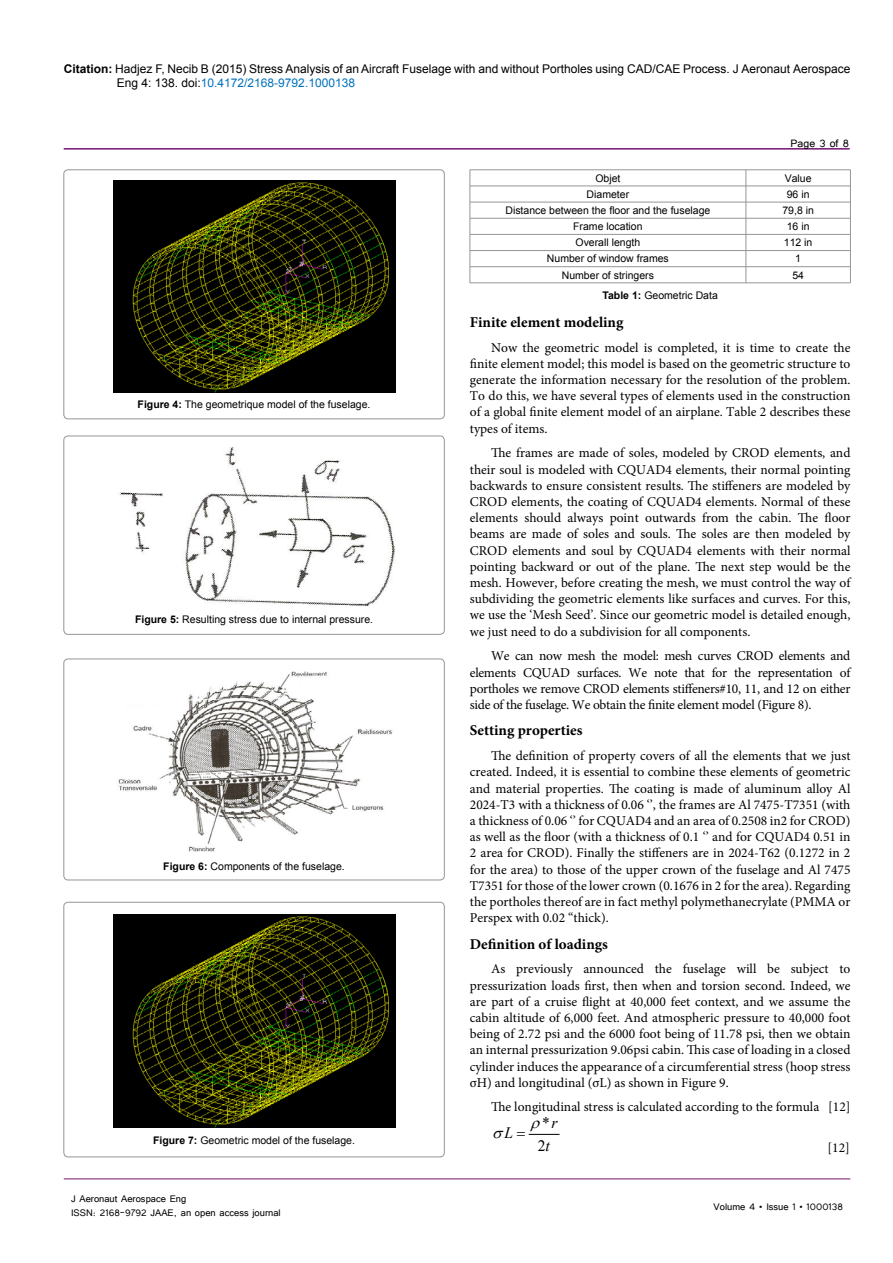
<style>
.page{position:relative;width:893px;height:1263px;background:#fff}
.page>*{position:absolute;margin:0;border:0;box-sizing:border-box;transform-origin:0 0}
.t1{font:15.9px/22.4px "Times New Roman";color:#000}
.t2{font:italic 15.9px "Times New Roman";color:#000}
.t3{font:700 15px "Minion Pro";color:#000}
.t4{font:13.5px/16.2px "Minion Pro";color:#000;text-align:justify}
.t5{font:13.5px "Tunga";color:#000}
.t6{font:12px/14.4px "Arial";color:#000}
.t7{font:12px/14.4px "Tunga";color:#000}
.t8{font:10.5px "Arial";color:#000}
.s1{font-weight:700}
.s2{color:#0072bc}
.s3{font-style:italic}
</style>
<div class="page">
<hr style="left:64px;top:148px;width:786px;height:2px;background:#741472">
<hr style="left:64px;top:1179px;width:786px;height:1px;background:#741472">
<hr style="left:529px;top:1134px;width:30px;height:1px;background:#000">
<div style="left:64px;top:170px;width:380px;height:249px;border:1px solid #939598;border-radius:4px"></div>
<img style="left:113px;top:180px;width:282px;height:212px">
<div style="left:64px;top:436px;width:380px;height:198px;border:1px solid #939598;border-radius:4px"></div>
<img style="left:119px;top:447px;width:276px;height:159px">
<div style="left:64px;top:902px;width:380px;height:255px;border:1px solid #939598;border-radius:4px"></div>
<img style="left:113px;top:915px;width:282px;height:212px">
<div style="left:64px;top:659px;width:380px;height:221px;border:1px solid #939598;border-radius:4px"></div>
<img style="left:118px;top:671px;width:275px;height:181px">
<hr style="left:470px;top:170px;width:276px;height:1px;background:#939598">
<hr style="left:746px;top:170px;width:104px;height:1px;background:#939598">
<hr style="left:470px;top:186px;width:276px;height:1px;background:#939598">
<hr style="left:746px;top:186px;width:104px;height:1px;background:#939598">
<hr style="left:470px;top:202px;width:276px;height:1px;background:#939598">
<hr style="left:746px;top:202px;width:104px;height:1px;background:#939598">
<hr style="left:470px;top:218px;width:276px;height:1px;background:#939598">
<hr style="left:746px;top:218px;width:104px;height:1px;background:#939598">
<hr style="left:470px;top:234px;width:276px;height:1px;background:#939598">
<hr style="left:746px;top:234px;width:104px;height:1px;background:#939598">
<hr style="left:470px;top:250px;width:276px;height:1px;background:#939598">
<hr style="left:746px;top:250px;width:104px;height:1px;background:#939598">
<hr style="left:470px;top:266px;width:276px;height:1px;background:#939598">
<svg style="left:470px;top:170px;width:1px;height:113px"></svg>
<hr style="left:746px;top:266px;width:104px;height:1px;background:#939598">
<svg style="left:746px;top:170px;width:1px;height:113px"></svg>
<svg style="left:850px;top:170px;width:1px;height:113px"></svg>
<hr style="left:470px;top:283px;width:276px;height:1px;background:#939598">
<hr style="left:746px;top:283px;width:104px;height:1px;background:#939598">
<svg style="left:528px;top:1133px;width:13px;height:2px"></svg>
<p class="t6" style="left:117px;top:61px;width:735px;text-indent:-53px"><span class="s1">Citation:</span> Hadjez F, Necib B (2015) Stress Analysis of an Aircraft Fuselage with and without Portholes using CAD/CAE Process. J Aeronaut Aerospace<br>Eng 4: 138. doi:<span class="s2">10.4172/2168-9792.1000138</span></p>
<p class="t5" style="left:791px;top:135px;width:60px">Page 3 of 8</p>
<p class="t8" style="left:138px;top:398px;width:234px"><span class="s1">Figure 4:</span> The geometrique model of the fuselage.</p>
<p class="t8" style="left:135px;top:612px;width:240px"><span class="s1">Figure 5:</span> Resulting stress due to internal pressure.</p>
<p class="t8" style="left:163px;top:860px;width:183px"><span class="s1">Figure 6:</span> Components of the fuselage.</p>
<p class="t8" style="left:153px;top:1134px;width:203px"><span class="s1">Figure 7:</span> Geometric model of the fuselage.</p>
<p class="t7" style="left:71px;top:1190px;width:211px">J Aeronaut Aerospace Eng<br>ISSN: 2168-9792 JAAE, an open access journal</p>
<p class="t8" style="left:595px;top:171px;width:27px">Objet</p>
<p class="t8" style="left:785px;top:171px;width:28px">Value</p>
<p class="t8" style="left:587px;top:187px;width:44px">Diameter</p>
<p class="t8" style="left:787px;top:187px;width:24px">96 in</p>
<p class="t8" style="left:505px;top:203px;width:206px">Distance between the floor and the fuselage</p>
<p class="t8" style="left:782px;top:203px;width:33px">79,8 in</p>
<p class="t8" style="left:573px;top:220px;width:71px">Frame location</p>
<p class="t8" style="left:787px;top:220px;width:24px">16 in</p>
<p class="t8" style="left:575px;top:236px;width:66px">Overall length</p>
<p class="t8" style="left:784px;top:236px;width:30px">112 in</p>
<p class="t8" style="left:547px;top:252px;width:123px">Number of window frames</p>
<p class="t8" style="left:795px;top:252px;width:7px">1</p>
<p class="t8" style="left:562px;top:268px;width:94px">Number of stringers</p>
<p class="t8" style="left:792px;top:268px;width:13px">54</p>
<p class="t8" style="left:602px;top:288px;width:117px"><span class="s1">Table 1:</span> Geometric Data</p>
<p class="t3" style="left:470px;top:312px;width:155px">Finite element modeling</p>
<p class="t4" style="left:470px;top:339px;width:382px;text-indent:21px">Now the geometric model is completed, it is time to create the finite element model; this model is based on the geometric structure to generate the information necessary for the resolution of the problem.<br>To do this, we have several types of elements used in the construction of a global finite element model of an airplane. Table 2 describes these types of items.</p>
<p class="t4" style="left:470px;top:445px;width:382px;text-indent:21px">The frames are made of soles, modeled by CROD elements, and their soul is modeled with CQUAD4 elements, their normal pointing backwards to ensure consistent results. The stiffeners are modeled by CROD elements, the coating of CQUAD4 elements. Normal of these elements should always point outwards from the cabin. The floor beams are made of soles and souls. The soles are then modeled by CROD elements and soul by CQUAD4 elements with their normal pointing backward or out of the plane. The next step would be the mesh. However, before creating the mesh, we must control the way of subdividing the geometric elements like surfaces and curves. For this, we use the ‘Mesh Seed’. Since our geometric model is detailed enough, we just need to do a subdivision for all components.</p>
<p class="t4" style="left:470px;top:648px;width:382px;text-indent:21px">We can now mesh the model: mesh curves CROD elements and elements CQUAD surfaces. We note that for the representation of portholes we remove CROD elements stiffeners#10, 11, and 12 on either side of the fuselage. We obtain the finite element model (Figure 8).</p>
<p class="t3" style="left:470px;top:720px;width:114px">Setting properties</p>
<p class="t4" style="left:470px;top:748px;width:382px;text-indent:21px">The definition of property covers of all the elements that we just created. Indeed, it is essential to combine these elements of geometric and material properties. The coating is made of aluminum alloy Al 2024-T3 with a thickness of 0.06 ‘’, the frames are Al 7475-T7351 (with a thickness of 0.06 ‘’ for CQUAD4 and an area of 0.2508 in2 for CROD) as well as the floor (with a thickness of 0.1 ‘’ and for CQUAD4 0.51 in 2 area for CROD). Finally the stiffeners are in 2024-T62 (0.1272 in 2 for the area) to those of the upper crown of the fuselage and Al 7475<br>T7351 for those of the lower crown (0.1676 in 2 for the area). Regarding the portholes thereof are in fact methyl polymethanecrylate (PMMA or Perspex with 0.02 “thick).</p>
<p class="t3" style="left:470px;top:933px;width:140px">Definition of loadings</p>
<p class="t4" style="left:470px;top:961px;width:382px;text-indent:21px">As previously announced the fuselage will be subject to pressurization loads first, then when and torsion second. Indeed, we are part of a cruise flight at 40,000 feet context, and we assume the cabin altitude of 6,000 feet. And atmospheric pressure to 40,000 foot being of 2.72 psi and the 6000 foot being of 11.78 psi, then we obtain an internal pressurization 9.06psi cabin. This case of loading in a closed cylinder induces the appearance of a circumferential stress (hoop stress σH) and longitudinal (σL) as shown in Figure 9.</p>
<p class="t4" style="left:491px;top:1099px;width:361px">The longitudinal stress is calculated according to the formula [12]</p>
<p class="t1" style="left:538px;top:1111px;width:21px">*<span class="s3">r<br></span>2<span class="s3">t</span></p>
<p class="t2" style="left:504px;top:1122px;width:10px">L</p>
<p class="t4" style="left:828px;top:1140px;width:24px">[12]</p>
<p class="t7" style="left:714px;top:1199px;width:131px">Volume 4 • Issue 1 • 1000138</p>
</div>
